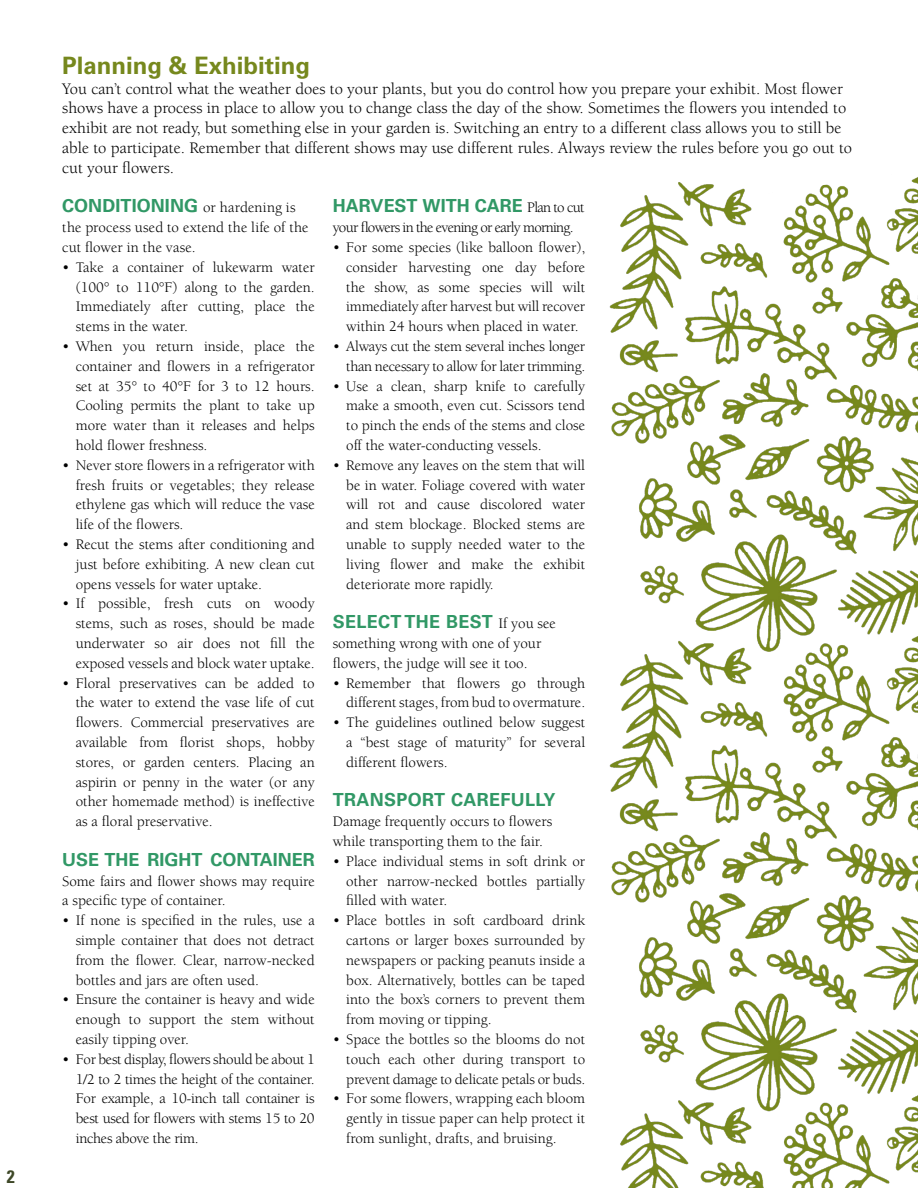
<style>
.page{position:relative;width:918px;height:1188px;background:#fff}
.page>*{position:absolute;margin:0;border:0;box-sizing:border-box;transform-origin:0 0}
.Heading_1{font:700 24px "Univers LT Std";color:#76881d}
.Column_Body{font:700 18px "Univers LT Std";letter-spacing:.005em;color:#319866}
.t1{font:700 condensed 18px "Univers LT Std";color:#3e4827}
.Body_Copy_-_ITC_Berkeley_Oldstyle_Std{font:16.5px/19.8px "Berkeley Std";color:#000}
.Column_Body-2{font:15px/19.8px "Berkeley Std";color:#000;text-align:justify}
.Column_Body-3{font:15px/19.8px "Berkeley Std";letter-spacing:-.02em;color:#000;text-align:right}
.Column_Body-4{font:15px "Berkeley Std";letter-spacing:-.05em;color:#000}
.s1{font-family:"Univers LT Std";font-weight:700;font-size:18px;color:#319866}
.s2{font-family:"Berkeley Std";font-weight:400;font-size:15px;color:#000}
</style>
<div class="page">
<img style="left:609px;top:177px;width:309px;height:1011px">
<p class="t1" style="left:7px;top:1165px;width:9px">2</p>
<h1 class="Heading_1" style="left:62px;top:51px;width:250px">Planning &amp; Exhibiting</h1>
<p class="Body_Copy_-_ITC_Berkeley_Oldstyle_Std" style="left:62px;top:79px;width:791px">You can’t control what the weather does to your plants, but you do control how you prepare your exhibit. Most flower shows have a process in place to allow you to change class the day of the show. Sometimes the flowers you intended to exhibit are not ready, but something else in your garden is. Switching an entry to a different class allows you to still be able to participate. Remember that different shows may use different rules. Always review the rules before you go out to cut your flowers.</p>
<p class="Column_Body-2" style="left:62px;top:198px;width:248px;text-align:left"><span class="s1">CONDITIONING</span> or hardening is the process used to extend the life of the cut flower in the vase.</p>
<p class="Column_Body-2" style="left:76px;top:257px;width:240px;text-indent:-14px">• Take a container of lukewarm water (100° to 110°F) along to the garden.<br>Immediately after cutting, place the stems in the water.</p>
<p class="Column_Body-2" style="left:76px;top:337px;width:240px;text-indent:-14px">• When you return inside, place the container and flowers in a refrigerator set at 35° to 40°F for 3 to 12 hours.<br>Cooling permits the plant to take up more water than it releases and helps hold flower freshness.</p>
<p class="Column_Body-2" style="left:76px;top:455px;width:240px;text-indent:-14px">• Never store flowers in a refrigerator with fresh fruits or vegetables; they release ethylene gas which will reduce the vase life of the flowers.</p>
<p class="Column_Body-2" style="left:76px;top:535px;width:241px;text-indent:-14px">• Recut the stems after conditioning and just before exhibiting. A new clean cut opens vessels for water uptake.</p>
<p class="Column_Body-2" style="left:76px;top:594px;width:241px;text-indent:-14px">• If possible, fresh cuts on woody stems, such as roses, should be made underwater so air does not fill the exposed vessels and block water uptake.</p>
<p class="Column_Body-2" style="left:76px;top:673px;width:241px;text-indent:-14px">• Floral preservatives can be added to the water to extend the vase life of cut flowers. Commercial preservatives are available from florist shops, hobby stores, or garden centers. Placing an aspirin or penny in the water (or any other homemade method) is ineffective as a floral preservative.</p>
<p class="Column_Body" style="left:62px;top:849px;width:254px">USE THE RIGHT CONTAINER</p>
<p class="Column_Body-2" style="left:62px;top:871px;width:254px">Some fairs and flower shows may require a specific type of container.</p>
<p class="Column_Body-2" style="left:76px;top:911px;width:240px;text-indent:-14px">• If none is specified in the rules, use a simple container that does not detract from the flower. Clear, narrow-necked bottles and jars are often used.</p>
<p class="Column_Body-2" style="left:76px;top:990px;width:240px;text-indent:-14px">• Ensure the container is heavy and wide enough to support the stem without easily tipping over.</p>
<p class="Column_Body-2" style="left:76px;top:1049px;width:241px;text-indent:-14px">• For best display, flowers should be about 1<br>1/2 to 2 times the height of the container.<br>For example, a 10-inch tall container is best used for flowers with stems 15 to 20 inches above the rim.</p>
<p class="Column_Body" style="left:333px;top:196px;width:253px">HARVEST WITH CARE <span class="s2">Plan to cut</span></p>
<p class="Column_Body-4" style="left:333px;top:219px;width:242px">your flowers in the evening or early morning.</p>
<p class="Column_Body-2" style="left:346px;top:238px;width:241px;text-indent:-14px">• For some species (like balloon flower), consider harvesting one day before the show, as some species will wilt immediately after harvest but will recover within 24 hours when placed in water.</p>
<p class="Column_Body-3" style="left:333px;top:337px;width:254px">• Always cut the stem several inches longer than necessary to allow for later trimming.</p>
<p class="Column_Body-2" style="left:346px;top:376px;width:240px;text-indent:-14px">• Use a clean, sharp knife to carefully make a smooth, even cut. Scissors tend to pinch the ends of the stems and close off the water-conducting vessels.</p>
<p class="Column_Body-2" style="left:346px;top:455px;width:241px;text-indent:-14px">• Remove any leaves on the stem that will be in water. Foliage covered with water will rot and cause discolored water and stem blockage. Blocked stems are unable to supply needed water to the living flower and make the exhibit deteriorate more rapidly.</p>
<p class="Column_Body" style="left:333px;top:611px;width:225px">SELECT THE BEST <span class="s2">If you see</span></p>
<p class="Column_Body-2" style="left:333px;top:634px;width:210px">something wrong with one of your flowers, the judge will see it too.</p>
<p class="Column_Body-2" style="left:333px;top:673px;width:254px;text-align:right">• Remember that flowers go through different stages, from bud to overmature.</p>
<p class="Column_Body-2" style="left:346px;top:713px;width:241px;text-indent:-14px">• The guidelines outlined below suggest a “best stage of maturity” for several different flowers.</p>
<p class="Column_Body" style="left:333px;top:790px;width:224px">TRANSPORT CAREFULLY</p>
<p class="Column_Body-2" style="left:333px;top:812px;width:221px">Damage frequently occurs to flowers while transporting them to the fair.</p>
<p class="Column_Body-2" style="left:346px;top:851px;width:240px;text-indent:-14px">• Place individual stems in soft drink or other narrow-necked bottles partially filled with water.</p>
<p class="Column_Body-2" style="left:346px;top:911px;width:241px;text-indent:-14px">• Place bottles in soft cardboard drink cartons or larger boxes surrounded by newspapers or packing peanuts inside a box. Alternatively, bottles can be taped into the box’s corners to prevent them from moving or tipping.</p>
<p class="Column_Body-2" style="left:346px;top:1030px;width:241px;text-indent:-14px">• Space the bottles so the blooms do not touch each other during transport to prevent damage to delicate petals or buds.</p>
<p class="Column_Body-2" style="left:346px;top:1089px;width:240px;text-indent:-14px">• For some flowers, wrapping each bloom gently in tissue paper can help protect it from sunlight, drafts, and bruising.</p>
</div>
